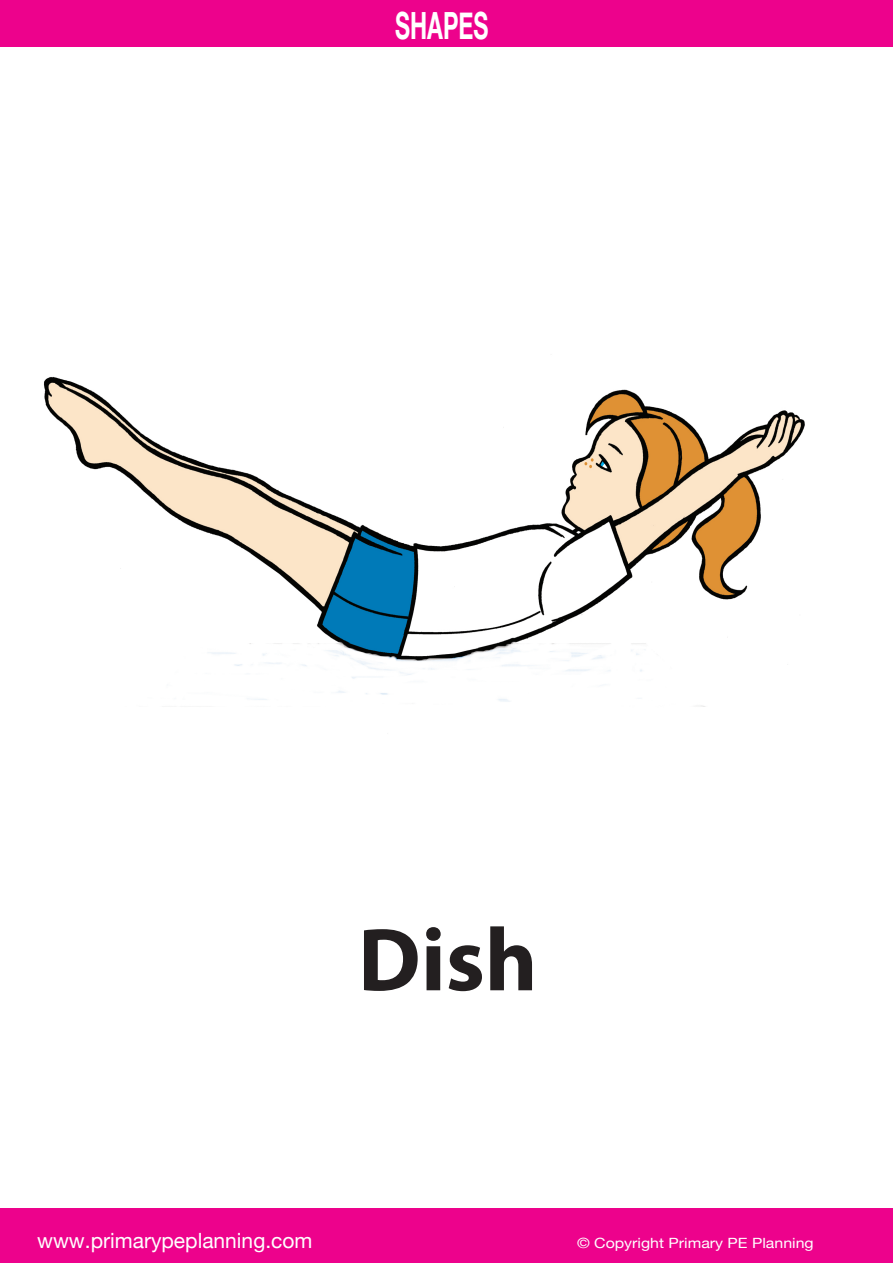
<style>
.page{position:relative;width:893px;height:1263px;background:#fff}
.page>*{position:absolute;margin:0;border:0;box-sizing:border-box;transform-origin:0 0}
.t1{font:700 90px "Myriad Pro";color:#231f20}
.t2{font:700 37.5px "Helvetica Neue";color:#fff;scale:.62 1}
.t3{font:21px "Helvetica Neue";color:#fff}
.t4{font:14.1px "Helvetica Neue";color:#fff;scale:1.13 1}
</style>
<div class="page">
<img style="left:44px;top:376px;width:761px;height:331px">
<div style="left:0;top:1208px;width:893px;height:55px;background:#ed028c"></div>
<div style="left:0;top:0;width:893px;height:47px;background:#ed028c"></div>
<h2 class="t2" style="left:395px;top:-4px;width:152px">SHAPES</h2>
<h1 class="t1" style="left:358px;top:901px;width:181px">Dish</h1>
<h3 class="t3" style="left:37px;top:1225px;width:277px">www.primarypeplanning.com</h3>
<p class="t4" style="left:577px;top:1232px;width:211px">© Copyright Primary PE Planning</p>
</div>
